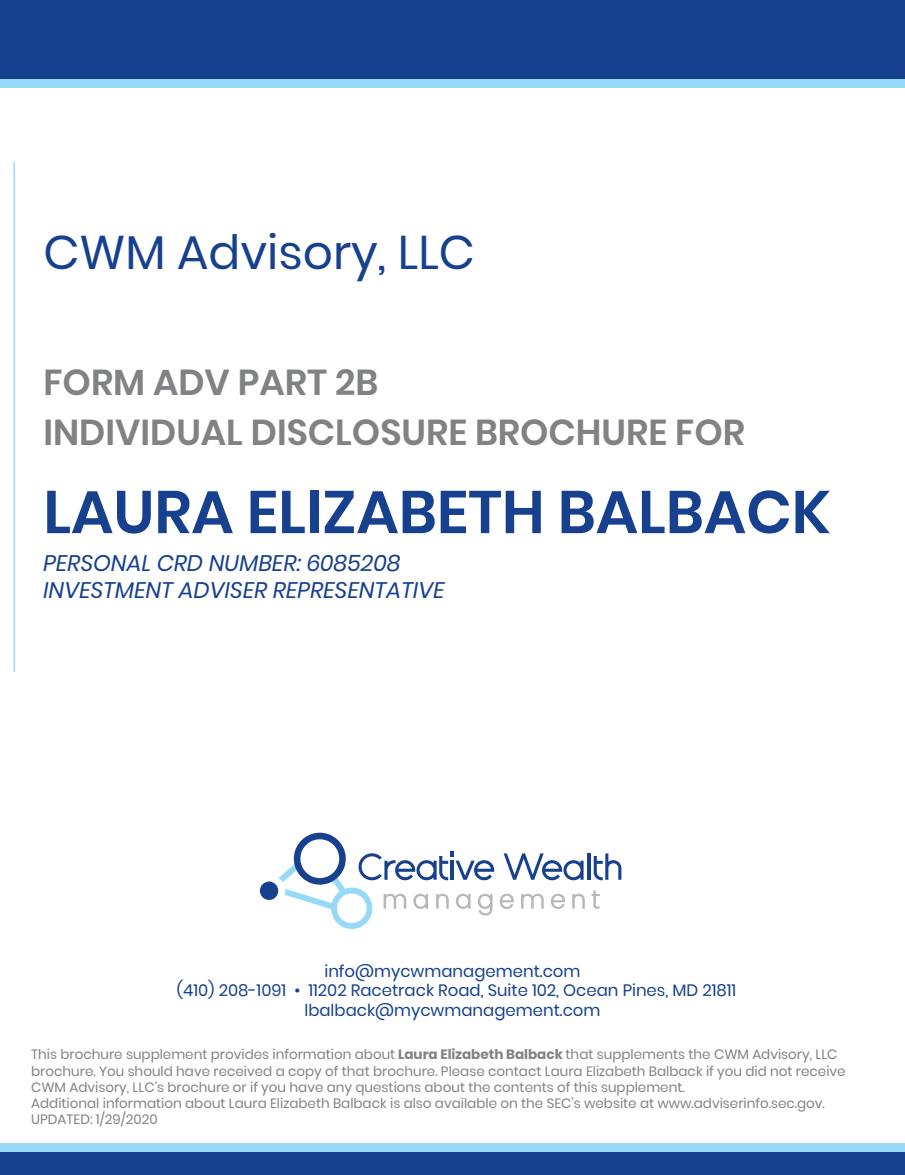
<style>
.page{position:relative;width:905px;height:1175px;background:#fff}
.page>*{position:absolute;margin:0;border:0;box-sizing:border-box;transform-origin:0 0}
.t1{font:600 60px "Poppins";color:#17418e}
.t2{font:47.25px "Poppins";color:#17418e}
.t3{font:600 36px/49.5px "Poppins";color:#808285}
.t4{font:italic 22.5px/27px "Poppins";color:#17418e}
.t5{font:16.5px/19.8px "Poppins";color:#17418e;text-align:center}
.t6{font:13.5px/16.2px "Poppins";color:#808285}
.s1{font-weight:700}
</style>
<div class="page">
<div style="left:0;top:1143px;width:904px;height:31px;background:#97daf8"></div>
<div style="left:0;top:1152px;width:904px;height:22px;background:#17418e"></div>
<div style="left:0;top:0;width:904px;height:88px;background:#97daf8"></div>
<div style="left:0;top:0;width:904px;height:79px;background:#17418e"></div>
<hr style="left:14px;top:162px;width:1px;height:509px;background:#97daf8">
<hr style="left:587px;top:853px;width:3px;height:26px;background:#17418e">
<svg style="left:593px;top:853px;width:28px;height:27px"></svg>
<svg style="left:591px;top:890px;width:8px;height:18px"></svg>
<div style="left:260px;top:881px;width:18px;height:19px;background:#17418e;border-radius:50%"></div>
<svg style="left:278px;top:832px;width:306px;height:97px"></svg>
<h2 class="t2" style="left:43px;top:225px;width:433px">CWM Advisory, LLC</h2>
<h3 class="t3" style="left:43px;top:358px;width:703px">FORM ADV PART 2B<br>INDIVIDUAL DISCLOSURE BROCHURE FOR</h3>
<h1 class="t1" style="left:43px;top:477px;width:788px">LAURA ELIZABETH BALBACK</h1>
<h3 class="t4" style="left:43px;top:549px;width:403px">PERSONAL CRD NUMBER: 6085208<br>INVESTMENT ADVISER REPRESENTATIVE</h3>
<p class="t5" style="left:177px;top:961px;width:561px">info@mycwmanagement.com<br>(410) 208-1091 • 11202 Racetrack Road, Suite 102, Ocean Pines, MD 21811 lbalback@mycwmanagement.com</p>
<p class="t6" style="left:31px;top:1046px;width:816px">This brochure supplement provides information about <span class="s1">Laura Elizabeth Balback</span> that supplements the CWM Advisory, LLC brochure. You should have received a copy of that brochure. Please contact Laura Elizabeth Balback if you did not receive CWM Advisory, LLC’s brochure or if you have any questions about the contents of this supplement.<br>Additional information about Laura Elizabeth Balback is also available on the SEC’s website at www.adviserinfo.sec.gov.<br>UPDATED: 1/29/2020</p>
</div>
